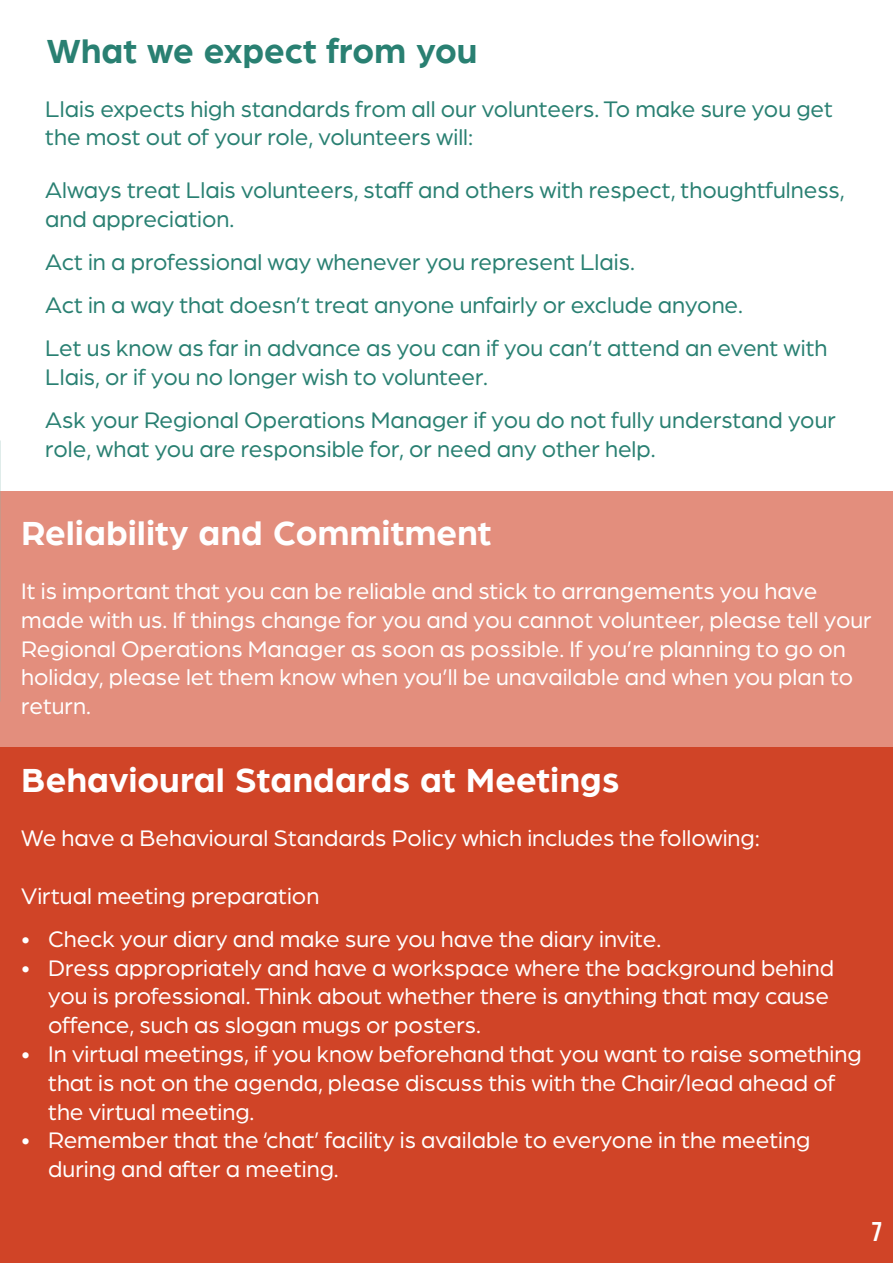
<style>
.page{position:relative;width:893px;height:1263px;background:#fff}
.page>*{position:absolute;margin:0;border:0;box-sizing:border-box;transform-origin:0 0}
.Paragraph_Style_1{font:700 36px "Arboria";color:#fff}
.Main_Paragraph_Style{font:700 36px "Arboria";color:#fff}
.Main_Paragraph_Style-2{font:700 36px "Arboria";color:#298072}
.t1{font:27px "Bebas Neue";color:#fff}
.Main_Paragraph_Style-3{font:24px/28.8px "Arboria";color:#fff}
.Main_Paragraph_Style-4{font:24px/28.8px "Arboria";color:#298072}
.Paragraph_Style_1-2{font:24px "Arboria";color:#fff}
</style>
<div class="page">
<div style="left:0;top:492px;width:893px;height:255px;background:#e38e7d"></div>
<div style="left:0;top:747px;width:893px;height:516px;background:#d04427"></div>
<p class="Main_Paragraph_Style-2" style="left:47px;top:26px;width:432px">What we expect from you</p>
<p class="Main_Paragraph_Style-4" style="left:45px;top:93px;width:789px">Llais expects high standards from all our volunteers. To make sure you get the most out of your role, volunteers will:</p>
<p class="Main_Paragraph_Style-4" style="left:45px;top:174px;width:801px">Always treat Llais volunteers, staff and others with respect, thoughtfulness, and appreciation.</p>
<p class="Main_Paragraph_Style-4" style="left:45px;top:246px;width:591px">Act in a professional way whenever you represent Llais.</p>
<p class="Main_Paragraph_Style-4" style="left:45px;top:289px;width:699px">Act in a way that doesn’t treat anyone unfairly or exclude anyone.</p>
<p class="Main_Paragraph_Style-4" style="left:45px;top:333px;width:784px">Let us know as far in advance as you can if you can’t attend an event with<br>Llais, or if you no longer wish to volunteer.</p>
<p class="Main_Paragraph_Style-4" style="left:45px;top:405px;width:792px">Ask your Regional Operations Manager if you do not fully understand your role, what you are responsible for, or need any other help.</p>
<p class="Main_Paragraph_Style" style="left:21px;top:508px;width:472px">Reliability and Commitment</p>
<p class="Main_Paragraph_Style-3" style="left:21px;top:576px;width:852px">It is important that you can be reliable and stick to arrangements you have made with us. If things change for you and you cannot volunteer, please tell your Regional Operations Manager as soon as possible. If you’re planning to go on holiday, please let them know when you’ll be unavailable and when you plan to return.</p>
<p class="Paragraph_Style_1" style="left:21px;top:755px;width:600px">Behavioural Standards at Meetings</p>
<p class="Paragraph_Style_1-2" style="left:21px;top:822px;width:740px">We have a Behavioural Standards Policy which includes the following:</p>
<p class="Paragraph_Style_1-2" style="left:21px;top:880px;width:300px">Virtual meeting preparation</p>
<p class="Main_Paragraph_Style-3" style="left:21px;top:923px;width:641px">• Check your diary and make sure you have the diary invite.</p>
<p class="Main_Paragraph_Style-3" style="left:48px;top:952px;width:787px;text-indent:-27px">• Dress appropriately and have a workspace where the background behind you is professional. Think about whether there is anything that may cause offence, such as slogan mugs or posters.</p>
<p class="Main_Paragraph_Style-3" style="left:48px;top:1038px;width:815px;text-indent:-27px">• In virtual meetings, if you know beforehand that you want to raise something that is not on the agenda, please discuss this with the Chair/lead ahead of the virtual meeting.</p>
<p class="Main_Paragraph_Style-3" style="left:48px;top:1125px;width:764px;text-indent:-27px">• Remember that the ‘chat’ facility is available to everyone in the meeting during and after a meeting.</p>
<p class="t1" style="left:871px;top:1216px;width:12px">7</p>
</div>
